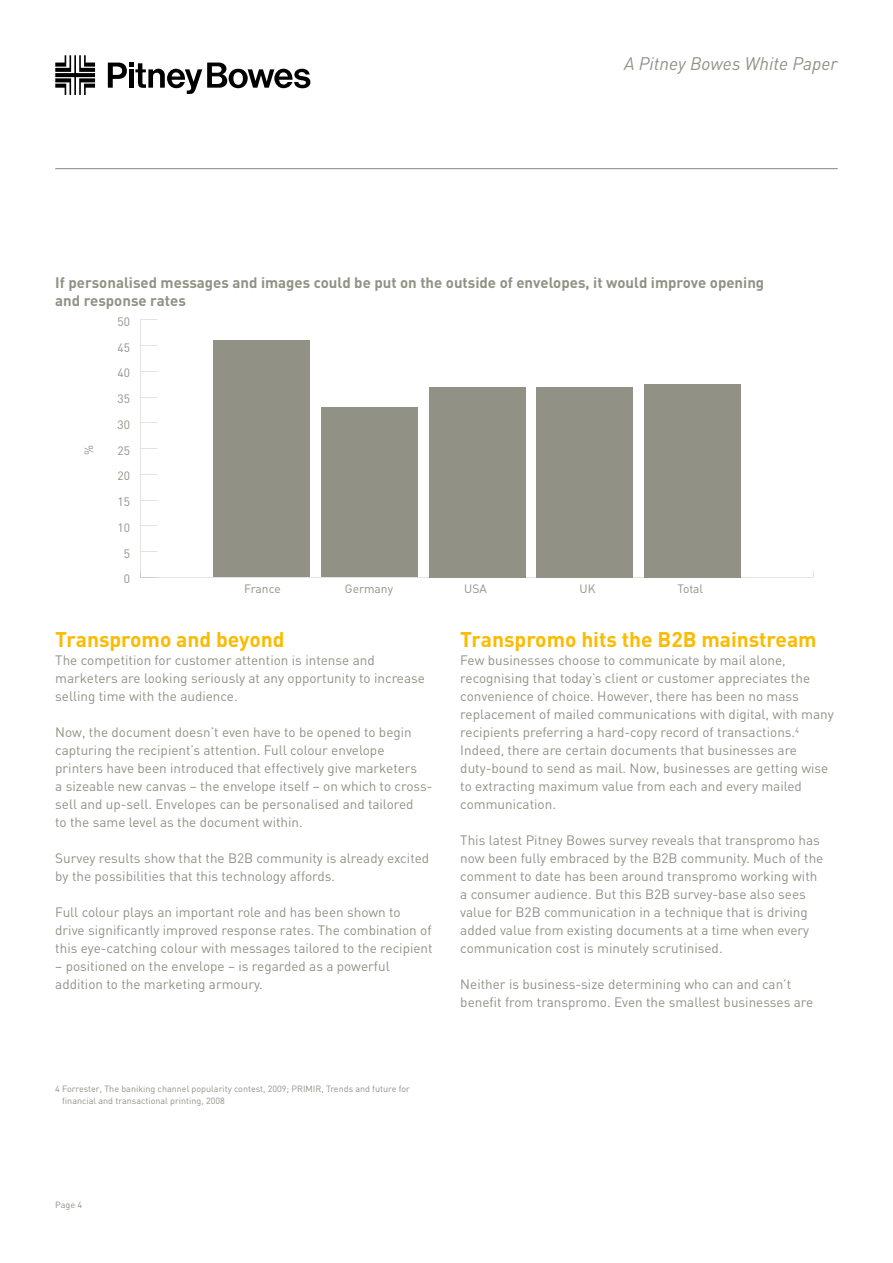
<style>
.page{position:relative;width:893px;height:1263px;background:#fff}
.page>*{position:absolute;margin:0;border:0;box-sizing:border-box;transform-origin:0 0}
.t1{font:700 21px "DIN";color:#fabb00}
.t2{font:italic 18px "DIN";color:#929185}
.t3{font:700 15px/18px "DIN";color:#929185}
.t4{font:13.5px/18px "DIN";color:#929185}
.t5{font:12px "DIN";color:#929185}
.t6{font:9px/12px "DIN";color:#929185}
</style>
<div class="page">
<hr style="left:55px;top:168px;width:783px;height:1px;background:#929185">
<svg style="left:108px;top:63px;width:202px;height:31px"></svg>
<svg style="left:55px;top:55px;width:40px;height:40px"></svg>
<div style="left:644px;top:384px;width:97px;height:193px;background:#929185"></div>
<div style="left:536px;top:387px;width:97px;height:190px;background:#929185"></div>
<div style="left:429px;top:387px;width:97px;height:190px;background:#929185"></div>
<div style="left:321px;top:407px;width:97px;height:170px;background:#929185"></div>
<div style="left:213px;top:340px;width:97px;height:237px;background:#929185"></div>
<h2 class="t2" style="left:624px;top:52px;width:215px">A Pitney Bowes White Paper</h2>
<p class="t3" style="left:55px;top:273px;width:710px">If personalised messages and images could be put on the outside of envelopes, it would improve opening and response rates</p>
<p class="t5" style="left:118px;top:314px;width:14px">50</p>
<p class="t5" style="left:118px;top:340px;width:14px">45</p>
<p class="t5" style="left:118px;top:365px;width:14px">40</p>
<p class="t5" style="left:118px;top:391px;width:14px">35</p>
<p class="t5" style="left:81px;top:455px;width:11px;rotate:-90deg">%</p>
<p class="t5" style="left:118px;top:417px;width:14px">30</p>
<p class="t5" style="left:118px;top:443px;width:14px">25</p>
<p class="t5" style="left:118px;top:468px;width:14px">20</p>
<p class="t5" style="left:118px;top:494px;width:14px">15</p>
<p class="t5" style="left:118px;top:520px;width:14px">10</p>
<p class="t5" style="left:124px;top:546px;width:8px">5</p>
<p class="t5" style="left:124px;top:571px;width:8px">0</p>
<p class="t5" style="left:244px;top:581px;width:38px">France</p>
<p class="t5" style="left:345px;top:581px;width:50px">Germany</p>
<p class="t5" style="left:464px;top:581px;width:24px">USA</p>
<p class="t5" style="left:579px;top:581px;width:17px">UK</p>
<p class="t5" style="left:677px;top:581px;width:27px">Total</p>
<h1 class="t1" style="left:55px;top:626px;width:231px">Transpromo and beyond</h1>
<p class="t4" style="left:55px;top:651px;width:371px">The competition for customer attention is intense and marketers are looking seriously at any opportunity to increase selling time with the audience.</p>
<p class="t4" style="left:55px;top:723px;width:379px">Now, the document doesn’t even have to be opened to begin capturing the recipient’s attention. Full colour envelope printers have been introduced that effectively give marketers<br>a sizeable new canvas – the envelope itself – on which to cross&shy;sell and up-sell. Envelopes can be personalised and tailored<br>to the same level as the document within.</p>
<p class="t4" style="left:55px;top:849px;width:375px">Survey results show that the B2B community is already excited by the possibilities that this technology affords.</p>
<p class="t4" style="left:55px;top:903px;width:379px">Full colour plays an important role and has been shown to drive significantly improved response rates. The combination of this eye-catching colour with messages tailored to the recipient</p>
<p class="t4" style="left:55px;top:957px;width:336px">– positioned on the envelope – is regarded as a powerful addition to the marketing armoury.</p>
<h1 class="t1" style="left:460px;top:626px;width:358px">Transpromo hits the B2B mainstream</h1>
<p class="t4" style="left:460px;top:651px;width:375px">Few businesses choose to communicate by mail alone, recognising that today’s client or customer appreciates the convenience of choice. However, there has been no mass replacement of mailed communications with digital, with many recipients preferring a hard-copy record of transactions.<sup>4<br></sup>Indeed, there are certain documents that businesses are duty-bound to send as mail. Now, businesses are getting wise to extracting maximum value from each and every mailed communication.</p>
<p class="t4" style="left:460px;top:831px;width:365px">This latest Pitney Bowes survey reveals that transpromo has now been fully embraced by the B2B community. Much of the comment to date has been around transpromo working with a consumer audience. But this B2B survey-base also sees value for B2B communication in a technique that is driving added value from existing documents at a time when every communication cost is minutely scrutinised.</p>
<p class="t4" style="left:460px;top:975px;width:354px">Neither is business-size determining who can and can’t benefit from transpromo. Even the smallest businesses are</p>
<p class="t6" style="left:62px;top:1082px;width:349px;text-indent:-7px">4 Forrester, The baniking channel popularity contest, 2009; PRIMIR, Trends and future for financial and transactional printing, 2008</p>
<p class="t6" style="left:55px;top:1198px;width:28px">Page 4</p>
</div>
